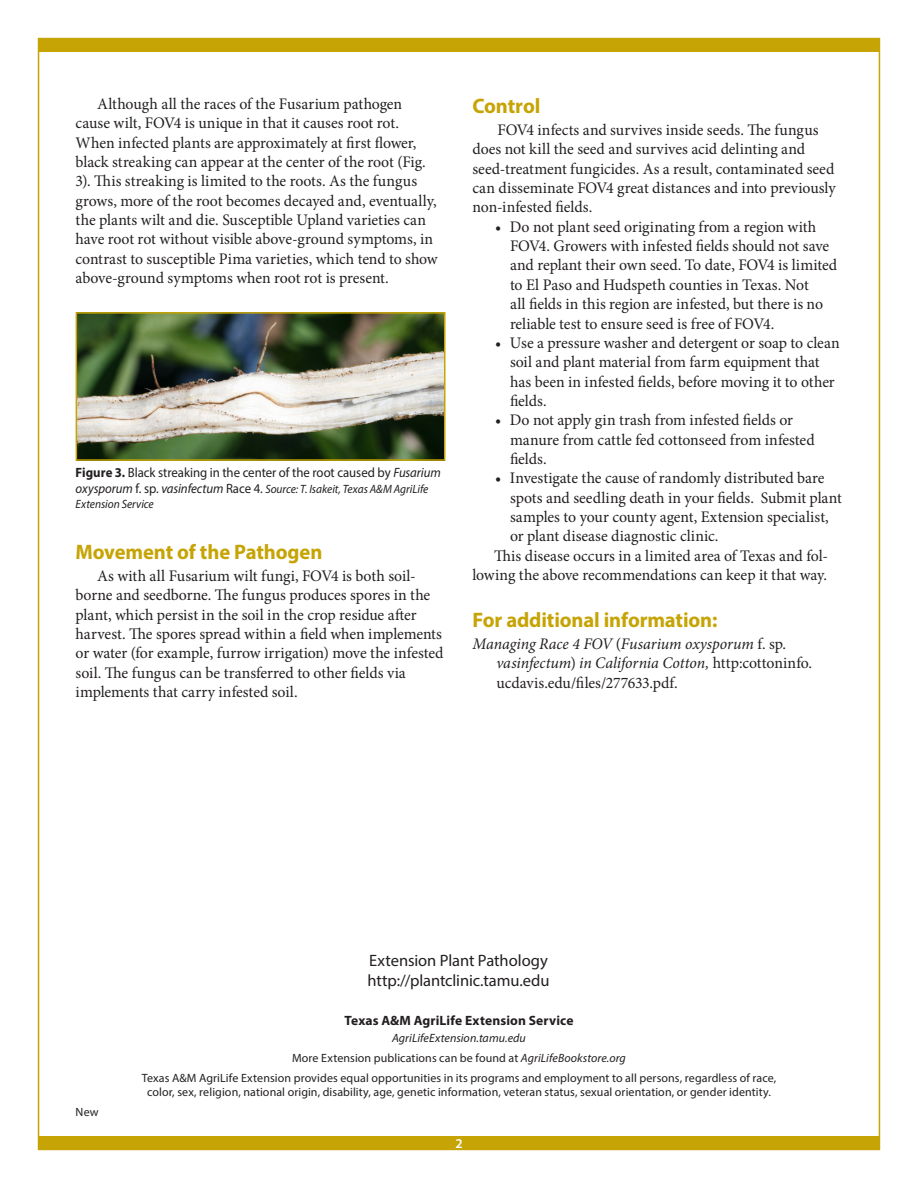
<style>
.page{position:relative;width:918px;height:1188px;background:#fff}
.page>*{position:absolute;margin:0;border:0;box-sizing:border-box;transform-origin:0 0}
.heading1{font:700 21px "Myriad Pro";letter-spacing:-.005em;color:#c7a405}
.t1{font:16.5px "Myriad Pro";letter-spacing:-.005em;color:#231f20}
.body_text{font:16.2px/19.4px "Minion Pro";color:#231f20}
.tabs{font:16.2px/19.4px "Minion Pro";letter-spacing:-.005em;color:#231f20}
.references{font:italic 16.2px/19.4px "Minion Pro";letter-spacing:-.005em;color:#231f20}
.captions{font:13.5px "Myriad Pro";letter-spacing:-.005em;color:#231f20;scale:.95 1}
.t2{font:700 13.5px "Myriad Pro";letter-spacing:.01em;color:#231f20}
.t3{font:600 13.5px "Myriad Pro";color:#fff}
.t4{font:12px/14.4px "Myriad Pro";letter-spacing:.01em;color:#231f20;text-align:center}
.captions-2{font:italic 12px/14.4px "Myriad Pro";color:#231f20;scale:.95 1}
.captions-3{font:italic 12px "Myriad Pro";color:#231f20}
.s1{font-style:normal}
.s2{font-weight:700}
.s3{font-style:italic}
.s4{font-size:13.5px}
.s5{font-style:normal;font-size:13.5px}
</style>
<div class="page">
<div style="left:38px;top:38px;width:842px;height:1112px;background:#fff;border:2px solid #c7a405"></div>
<div style="left:39px;top:39px;width:841px;height:13px;background:#c7a405"></div>
<div style="left:39px;top:1136px;width:840px;height:13px;background:#c7a405"></div>
<img style="left:79px;top:315px;width:364px;height:143px">
<div style="left:76px;top:312px;width:370px;height:149px;border:2px solid #c7a405"></div>
<p class="body_text" style="left:76px;top:94px;width:364px;text-indent:22px">Although all the races of the Fusarium pathogen cause wilt, FOV4 is unique in that it causes root rot.<br>When infected plants are approximately at first flower, black streaking can appear at the center of the root (Fig.<br>3). This streaking is limited to the roots. As the fungus grows, more of the root becomes decayed and, eventually, the plants wilt and die. Susceptible Upland varieties can have root rot without visible above-ground symptoms, in contrast to susceptible Pima varieties, which tend to show above-ground symptoms when root rot is present.</p>
<p class="heading1" style="left:472px;top:92px;width:69px">Control</p>
<p class="body_text" style="left:472px;top:120px;width:365px;text-indent:25px">FOV4 infects and survives inside seeds. The fungus does not kill the seed and survives acid delinting and seed-treatment fungicides. As a result, contaminated seed can disseminate FOV4 great distances and into previously non-infested fields.</p>
<p class="tabs" style="left:510px;top:217px;width:329px;text-indent:-15px">• Do not plant seed originating from a region with FOV4. Growers with infested fields should not save and replant their own seed. To date, FOV4 is limited to El Paso and Hudspeth counties in Texas. Not<br>all fields in this region are infested, but there is no reliable test to ensure seed is free of FOV4.</p>
<p class="tabs" style="left:510px;top:333px;width:331px;text-indent:-15px">• Use a pressure washer and detergent or soap to clean soil and plant material from farm equipment that has been in infested fields, before moving it to other fields.</p>
<p class="tabs" style="left:510px;top:410px;width:306px;text-indent:-15px">• Do not apply gin trash from infested fields or manure from cattle fed cottonseed from infested fields.</p>
<p class="tabs" style="left:510px;top:469px;width:333px;text-indent:-15px">• Investigate the cause of randomly distributed bare spots and seedling death in your fields. Submit plant samples to your county agent, Extension specialist, or plant disease diagnostic clinic.</p>
<p class="body_text" style="left:472px;top:546px;width:357px;text-align:right">This disease occurs in a limited area of Texas and fol&shy;lowing the above recommendations can keep it that way.</p>
<p class="heading1" style="left:472px;top:606px;width:246px">For additional information:</p>
<p class="references" style="left:496px;top:634px;width:317px;text-indent:-24px">Managing Race 4 FOV <span class="s1">(</span>Fusarium oxysporum <span class="s1">f. sp. </span>vasinfectum<span class="s1">)</span> in California Cotton, <span class="s1">http:cottoninfo. ucdavis.edu/files/277633.pdf.</span></p>
<p class="captions" style="left:76px;top:464px;width:386px"><span class="s2">Figure 3.</span> Black streaking in the center of the root caused by <span class="s3">Fusarium</span></p>
<p class="captions-2" style="left:76px;top:482px;width:373px"><span class="s4">oxysporum</span> <span class="s5">f. sp.</span> <span class="s4">vasinfectum</span> <span class="s5">Race 4.</span> Source: T. Isakeit, Texas A&amp;M AgriLife<br>Extension Service</p>
<p class="heading1" style="left:76px;top:538px;width:248px">Movement of the Pathogen</p>
<p class="body_text" style="left:76px;top:566px;width:370px;text-indent:22px">As with all Fusarium wilt fungi, FOV4 is both soil&shy;borne and seedborne. The fungus produces spores in the plant, which persist in the soil in the crop residue after harvest. The spores spread within a field when implements or water (for example, furrow irrigation) move the infested soil. The fungus can be transferred to other fields via implements that carry infested soil.</p>
<p class="t4" style="left:76px;top:1104px;width:24px">New</p>
<p class="t1" style="left:369px;top:951px;width:180px">Extension Plant Pathology</p>
<p class="t1" style="left:367px;top:970px;width:183px">http://plantclinic.tamu.edu</p>
<p class="t2" style="left:345px;top:1012px;width:230px">Texas A&amp;M AgriLife Extension Service</p>
<p class="captions-3" style="left:392px;top:1031px;width:135px">AgriLifeExtension.tamu.edu</p>
<p class="t4" style="left:292px;top:1050px;width:335px">More Extension publications can be found at <span class="s3">AgriLifeBookstore.org</span></p>
<p class="t4" style="left:142px;top:1070px;width:636px">Texas A&amp;M AgriLife Extension provides equal opportunities in its programs and employment to all persons, regardless of race, color, sex, religion, national origin, disability, age, genetic information, veteran status, sexual orientation, or gender identity.</p>
<p class="t3" style="left:455px;top:1135px;width:9px">2</p>
</div>
